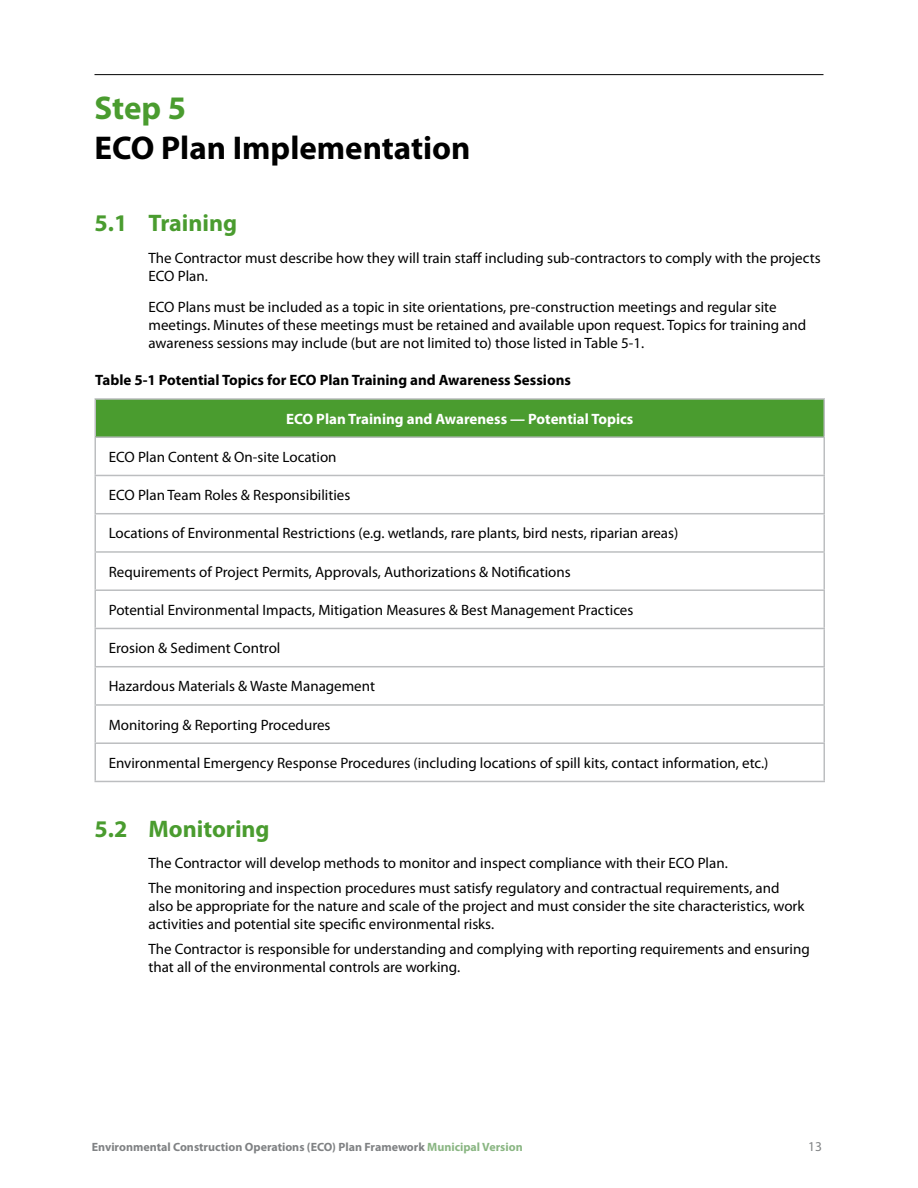
<style>
.page{position:relative;width:918px;height:1188px;background:#fff}
.page>*{position:absolute;margin:0;border:0;box-sizing:border-box;transform-origin:0 0}
.t1{font:700 33px "Myriad Pro";color:#000}
.t2{font:700 33px "Myriad Pro";color:#4a9c2f}
.t3{font:700 24px "Myriad Pro";color:#4a9c2f}
.t4{font:15px/18px "Myriad Pro";color:#000}
.t5{font:700 15px "Myriad Pro";color:#000}
.t6{font:700 15px "Myriad Pro";color:#fff}
.t7{font:13.5px "Myriad Pro";color:#808284}
.t8{font:700 12px "Myriad Pro";color:#808284}
.s1{color:#8ab683}
</style>
<div class="page">
<hr style="left:94px;top:74px;width:730px;height:1px;background:#000">
<div style="left:95px;top:399px;width:729px;height:38px;background:#4a9c2f"></div>
<hr style="left:94px;top:475px;width:731px;height:1px;background:#bcbec0">
<hr style="left:94px;top:513px;width:731px;height:1px;background:#bcbec0">
<hr style="left:94px;top:551px;width:731px;height:2px;background:#bcbec0">
<hr style="left:94px;top:589px;width:731px;height:2px;background:#bcbec0">
<hr style="left:94px;top:628px;width:731px;height:1px;background:#bcbec0">
<hr style="left:94px;top:666px;width:731px;height:1px;background:#bcbec0">
<hr style="left:94px;top:704px;width:731px;height:2px;background:#bcbec0">
<hr style="left:94px;top:742px;width:731px;height:2px;background:#bcbec0">
<hr style="left:94px;top:781px;width:731px;height:1px;background:#bcbec0">
<hr style="left:94px;top:438px;width:2px;height:37px;background:#bcbec0">
<hr style="left:824px;top:438px;width:1px;height:37px;background:#bcbec0">
<hr style="left:94px;top:476px;width:2px;height:37px;background:#bcbec0">
<hr style="left:824px;top:476px;width:1px;height:37px;background:#bcbec0">
<hr style="left:94px;top:514px;width:2px;height:37px;background:#bcbec0">
<hr style="left:824px;top:514px;width:1px;height:37px;background:#bcbec0">
<hr style="left:94px;top:553px;width:2px;height:36px;background:#bcbec0">
<hr style="left:824px;top:553px;width:1px;height:36px;background:#bcbec0">
<hr style="left:94px;top:591px;width:2px;height:37px;background:#bcbec0">
<hr style="left:824px;top:591px;width:1px;height:37px;background:#bcbec0">
<hr style="left:94px;top:629px;width:2px;height:37px;background:#bcbec0">
<hr style="left:824px;top:629px;width:1px;height:37px;background:#bcbec0">
<hr style="left:94px;top:667px;width:2px;height:37px;background:#bcbec0">
<hr style="left:824px;top:667px;width:1px;height:37px;background:#bcbec0">
<hr style="left:94px;top:706px;width:2px;height:36px;background:#bcbec0">
<hr style="left:824px;top:706px;width:1px;height:36px;background:#bcbec0">
<hr style="left:94px;top:744px;width:2px;height:37px;background:#bcbec0">
<hr style="left:824px;top:744px;width:1px;height:37px;background:#bcbec0">
<hr style="left:94px;top:400px;width:2px;height:36px;background:#bcbec0">
<hr style="left:824px;top:400px;width:1px;height:36px;background:#bcbec0">
<hr style="left:94px;top:436px;width:731px;height:2px;background:#bcbec0">
<hr style="left:94px;top:398px;width:731px;height:2px;background:#bcbec0">
<h1 class="t2" style="left:94px;top:87px;width:93px">Step 5</h1>
<h1 class="t1" style="left:94px;top:126px;width:378px">ECO Plan Implementation</h1>
<h2 class="t3" style="left:94px;top:208px;width:144px">5.1 Training</h2>
<p class="t4" style="left:148px;top:249px;width:674px">The Contractor must describe how they will train staff including sub-contractors to comply with the projects<br>ECO Plan.</p>
<p class="t4" style="left:148px;top:298px;width:659px">ECO Plans must be included as a topic in site orientations, pre-construction meetings and regular site meetings. Minutes of these meetings must be retained and available upon request. Topics for training and awareness sessions may include (but are not limited to) those listed in Table 5-1.</p>
<p class="t5" style="left:95px;top:371px;width:477px">Table 5-1 Potential Topics for ECO Plan Training and Awareness Sessions</p>
<p class="t6" style="left:286px;top:409px;width:349px">ECO Plan Training and Awareness — Potential Topics</p>
<p class="t4" style="left:109px;top:448px;width:229px">ECO Plan Content &amp; On-site Location</p>
<p class="t4" style="left:109px;top:486px;width:243px">ECO Plan Team Roles &amp; Responsibilities</p>
<p class="t4" style="left:109px;top:524px;width:571px">Locations of Environmental Restrictions (e.g. wetlands, rare plants, bird nests, riparian areas)</p>
<p class="t4" style="left:109px;top:562px;width:464px">Requirements of Project Permits, Approvals, Authorizations &amp; Notifications</p>
<p class="t4" style="left:109px;top:601px;width:526px">Potential Environmental Impacts, Mitigation Measures &amp; Best Management Practices</p>
<p class="t4" style="left:109px;top:639px;width:173px">Erosion &amp; Sediment Control</p>
<p class="t4" style="left:109px;top:677px;width:268px">Hazardous Materials &amp; Waste Management</p>
<p class="t4" style="left:109px;top:715px;width:223px">Monitoring &amp; Reporting Procedures</p>
<p class="t4" style="left:109px;top:754px;width:661px">Environmental Emergency Response Procedures (including locations of spill kits, contact information, etc.)</p>
<h2 class="t3" style="left:94px;top:813px;width:177px">5.2 Monitoring</h2>
<p class="t4" style="left:148px;top:850px;width:633px;line-height:24.8px">The Contractor will develop methods to monitor and inspect compliance with their ECO Plan.<br>The monitoring and inspection procedures must satisfy regulatory and contractual requirements, and</p>
<p class="t4" style="left:148px;top:897px;width:658px">also be appropriate for the nature and scale of the project and must consider the site characteristics, work activities and potential site specific environmental risks.</p>
<p class="t4" style="left:148px;top:939px;width:663px">The Contractor is responsible for understanding and complying with reporting requirements and ensuring that all of the environmental controls are working.</p>
<p class="t8" style="left:92px;top:1139px;width:432px">Environmental Construction Operations (ECO) Plan Framework <span class="s1">Municipal Version</span></p>
<p class="t7" style="left:808px;top:1138px;width:15px">13</p>
</div>
